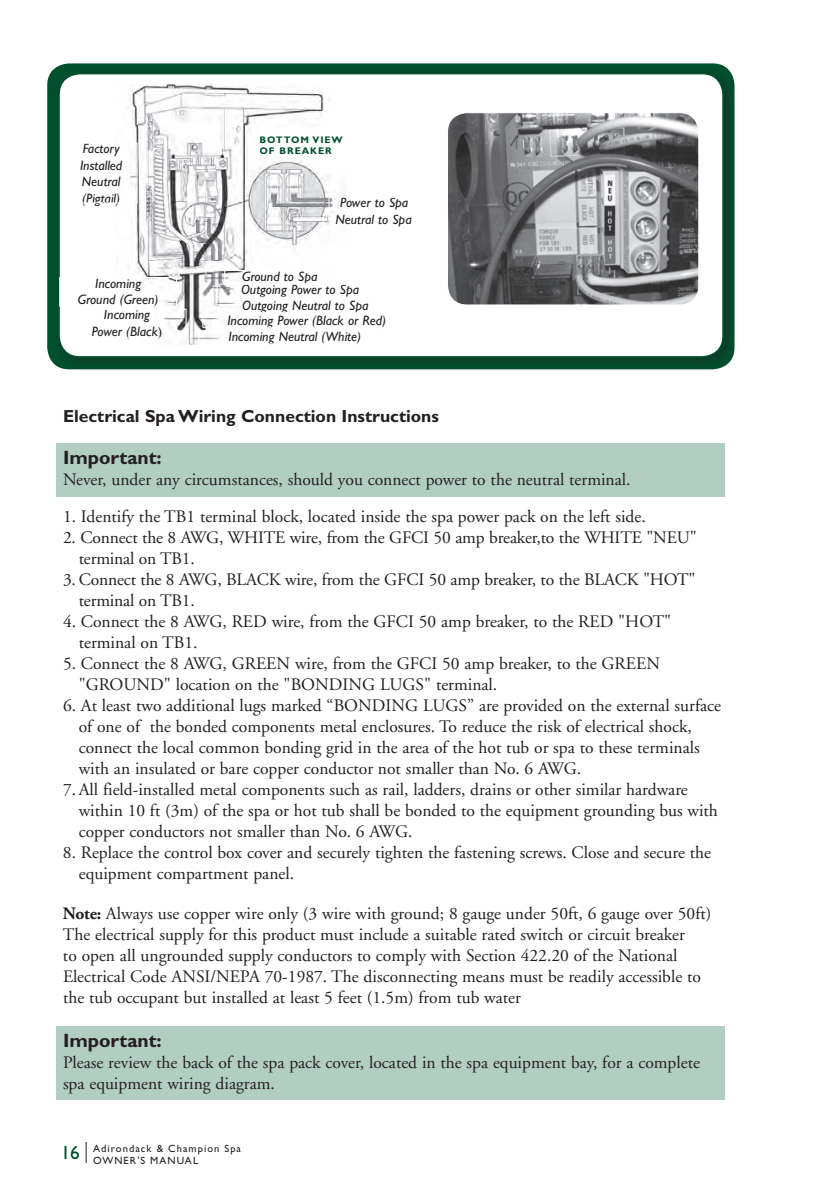
<style>
.page{position:relative;width:819px;height:1197px;background:#fff}
.page>*{position:absolute;margin:0;border:0;box-sizing:border-box;transform-origin:0 0}
.t1{font:700 19.25px "Gill Sans";color:#231f20}
.t2{font:17.5px/21px "Adobe Garamond";color:#231f20}
.t3{font:700 17.5px "Gill Sans";color:#231f20}
.t4{font:italic 13.65px/16.4px "Gill Sans";color:#231f20;text-align:center}
.t5{font:10.5px/12.6px "Gill Sans";letter-spacing:.1em;color:#231f20}
.t6{font:700 9.62px/11.5px "Gill Sans";letter-spacing:.1em;color:#00502e}
.s1{font-style:normal;font-size:12.95px}
.s2{font-family:"Adobe Garamond Pro"}
.s3{font-weight:700}
.s4{font-size:19.25px;color:#00502e}
</style>
<div class="page">
<svg style="left:86px;top:1142px;width:1px;height:21px"></svg>
<div style="left:56px;top:1027px;width:668px;height:73px;background:#b2cdc2"></div>
<div style="left:56px;top:443px;width:668px;height:54px;background:#b2cdc2"></div>
<div style="left:50px;top:65px;width:690px;height:310px;background:#231f20;opacity:.5"></div>
<div style="left:59px;top:74px;width:664px;height:283px;background:#fff;border-radius:21px"></div>
<div style="left:58px;top:73px;width:666px;height:285px;border:2px solid #00502e;border-radius:21px"></div>
<img style="left:448px;top:113px;width:251px;height:192px;border-radius:19px">
<div style="left:448px;top:113px;width:251px;height:192px;border:1px solid #fff;border-radius:19px"></div>
<img style="left:128px;top:86px;width:212px;height:258px">
<div style="left:65px;top:143px;width:72px;height:60px;border:1px solid #fff"></div>
<p class="t4" style="left:80px;top:141px;width:44px;text-align:left">Factory<br>Installed<br>Neutral (Pigtail)</p>
<p class="t4" style="left:78px;top:275px;width:82px">Incoming<br>Ground (Green)</p>
<p class="t4" style="left:92px;top:307px;width:72px">Incoming<br>Power (Black<span class="s1">)</span></p>
<p class="t6" style="left:259px;top:134px;width:75px">Bottom View of Breaker</p>
<p class="t4" style="left:335px;top:194px;width:78px;line-height:17px">Power to Spa<br>Neutral to Spa</p>
<p class="t4" style="left:241px;top:269px;width:120px;line-height:13.7px;text-align:left">Ground to Spa<br>Outgoing Power to Spa</p>
<p class="t4" style="left:227px;top:298px;width:160px;line-height:14.9px">Outgoing Neutral to Spa<br>Incoming Power (Black or Red)</p>
<p class="t4" style="left:229px;top:328px;width:134px">Incoming Neutral (White)</p>
<p class="t3" style="left:63px;top:406px;width:377px">Electrical Spa Wiring Connection I nstructions</p>
<p class="t1" style="left:63px;top:446px;width:100px">I mportant:</p>
<p class="t2" style="left:63px;top:470px;width:567px">Never, under any circumstances, should you connect power to the neutral terminal.</p>
<p class="t2" style="left:63px;top:507px;width:582px"><span class="s2">1.</span> Identify the TB1 terminal block, located inside the spa power pack on the left side.</p>
<p class="t2" style="left:79px;top:528px;width:620px;text-indent:-16px">2. Connect the 8 AWG, WHITE wire, from the GFCI 50 amp breaker,to the WHITE "NEU" terminal on TB1.</p>
<p class="t2" style="left:79px;top:570px;width:618px;text-indent:-16px">3. Connect the 8 AWG, BLACK wire, from the GFCI 50 amp breaker, to the BLACK "HOT" terminal on TB1.</p>
<p class="t2" style="left:79px;top:612px;width:594px;text-indent:-16px">4. Connect the 8 AWG, RED wire, from the GFCI 50 amp breaker, to the RED "HOT" terminal on TB1.</p>
<p class="t2" style="left:79px;top:654px;width:583px;text-indent:-16px">5. Connect the 8 AWG, GREEN wire, from the GFCI 50 amp breaker, to the GREEN "GROUND" location on the "BONDING LUGS" terminal.</p>
<p class="t2" style="left:79px;top:696px;width:644px;text-indent:-16px">6. At least two additional lugs marked “BONDING LUGS” are provided on the external surface of one of the bonded components metal enclosures. To reduce the risk of electrical shock, connect the local common bonding grid in the area of the hot tub or spa to these terminals with an insulated or bare copper conductor not smaller than No. 6 AWG.</p>
<p class="t2" style="left:79px;top:780px;width:641px;text-indent:-16px">7. All field-installed metal components such as rail, ladders, drains or other similar hardware within 10 ft (3m) of the spa or hot tub shall be bonded to the equipment grounding bus with copper conductors not smaller than No. 6 AWG.</p>
<p class="t2" style="left:79px;top:843px;width:634px;text-indent:-16px">8. Replace the control box cover and securely tighten the fastening screws. Close and secure the equipment compartment panel.</p>
<p class="t2" style="left:63px;top:903px;width:650px"><span class="s3">Note:</span> Always use copper wire only (3 wire with ground; 8 gauge under 50ft, 6 gauge over 50ft)<br>The electrical supply for this product must include a suitable rated switch or circuit breaker<br>to open all ungrounded supply conductors to comply with Section 422.20 of the National Electrical Code ANSI/NEPA 70-1987. The disconnecting means must be readily accessible to the tub occupant but installed at least 5 feet (1.5m) from tub water</p>
<p class="t1" style="left:63px;top:1029px;width:100px">I mportant:</p>
<p class="t2" style="left:63px;top:1053px;width:639px">Please review the back of the spa pack cover, located in the spa equipment bay, for a complete spa equipment wiring diagram.</p>
<p class="t5" style="left:93px;top:1142px;width:149px;text-indent:-32px"><span class="s4">16</span> Adirondack &amp; Champion Spa<br>OWNER'S MANUAL</p>
</div>
